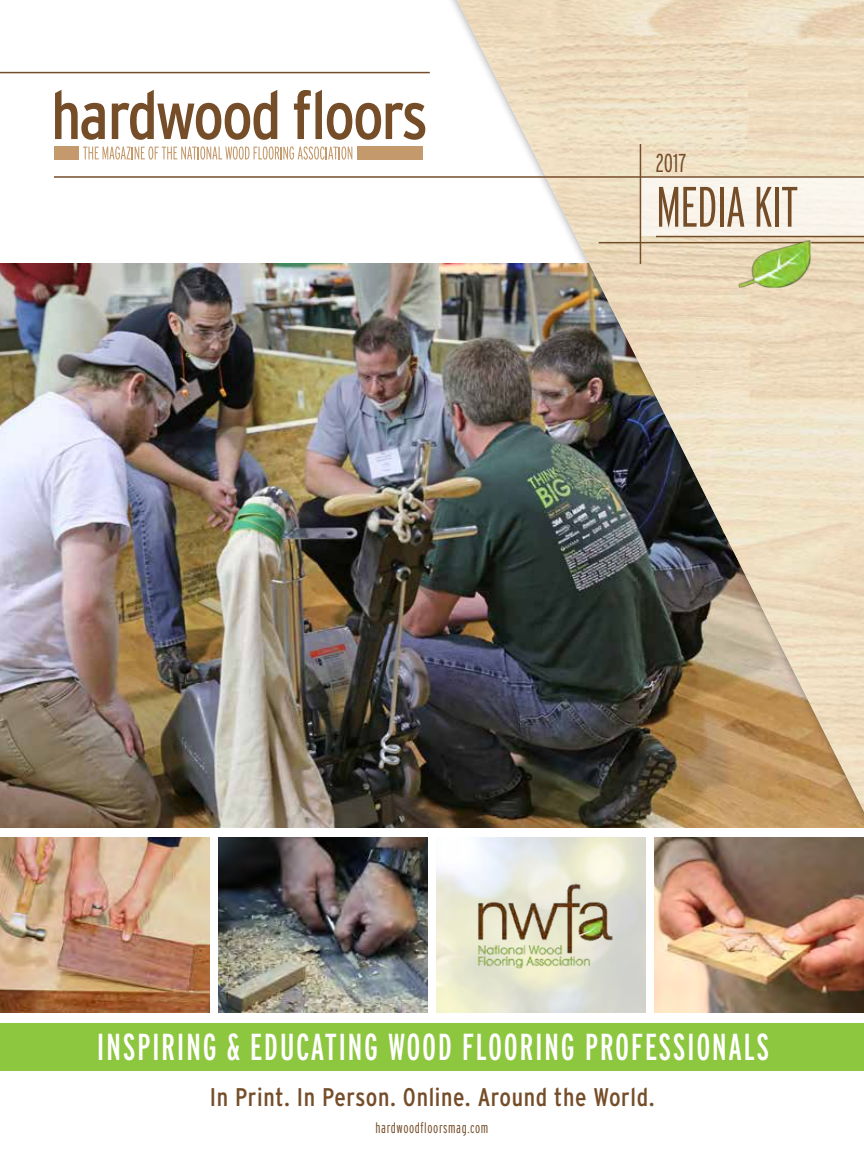
<style>
.page{position:relative;width:864px;height:1175px;background:#fff}
.page>*{position:absolute;margin:0;border:0;box-sizing:border-box;transform-origin:0 0}
.t1{font:300 extra-condensed 56.85px "Interstate";letter-spacing:-.025em;color:#754d29}
.t2{font:extra-condensed 37.5px "Interstate";letter-spacing:.04em;color:#fff}
.t3{font:300 extra-condensed 25.8px "Interstate";color:#754d29}
.t4{font:condensed 25.5px "Interstate";letter-spacing:.025em;color:#754d29}
.t5{font:300 extra-condensed 15px "Interstate";letter-spacing:.04em;color:#754d29}
</style>
<div class="page">
<img style="left:0;top:263px;width:428px;height:564px">
<div style="left:428px;top:0;width:436px;height:882px;background:#000;opacity:.3"></div>
<img style="left:457px;top:0;width:407px;height:811px">
<img style="left:0;top:837px;width:209px;height:175px">
<img style="left:436px;top:837px;width:210px;height:175px">
<img style="left:655px;top:837px;width:209px;height:175px">
<img style="left:459px;top:867px;width:169px;height:118px">
<svg style="left:55px;top:90px;width:50px;height:50px"></svg>
<svg style="left:112px;top:90px;width:165px;height:50px"></svg>
<svg style="left:294px;top:90px;width:131px;height:50px"></svg>
<svg style="left:83px;top:146px;width:269px;height:14px"></svg>
<div style="left:357px;top:146px;width:66px;height:13px;background:#c4996b"></div>
<div style="left:54px;top:146px;width:25px;height:13px;background:#c4996b"></div>
<div style="left:0;top:1023px;width:864px;height:47px;background:#8dc63f"></div>
<img style="left:218px;top:837px;width:210px;height:175px">
<hr style="left:0;top:72px;width:430px;height:1px;background:#754d29">
<div style="left:641px;top:177px;width:223px;height:59px;background:#f9f4ec"></div>
<hr style="left:656px;top:236px;width:208px;height:1px;background:#754d29">
<hr style="left:599px;top:242px;width:265px;height:1px;background:#754d29">
<hr style="left:54px;top:176px;width:810px;height:2px;background:#754d29">
<hr style="left:640px;top:144px;width:1px;height:120px;background:#754d29">
<img style="left:732px;top:235px;width:87px;height:63px">
<p class="t3" style="left:656px;top:147px;width:32px">2017</p>
<h1 class="t1" style="left:656px;top:172px;width:144px">MEDIA KIT</h1>
<p class="t2" style="left:97px;top:1024px;width:674px">INSPIRING &amp; EDUCATING WOOD FLOORING PROFESSIONALS</p>
<p class="t4" style="left:210px;top:1081px;width:446px">In Print. In Person. Online. Around the World.</p>
<p class="t5" style="left:376px;top:1118px;width:114px">hardwoodfloorsmag.com</p>
</div>
